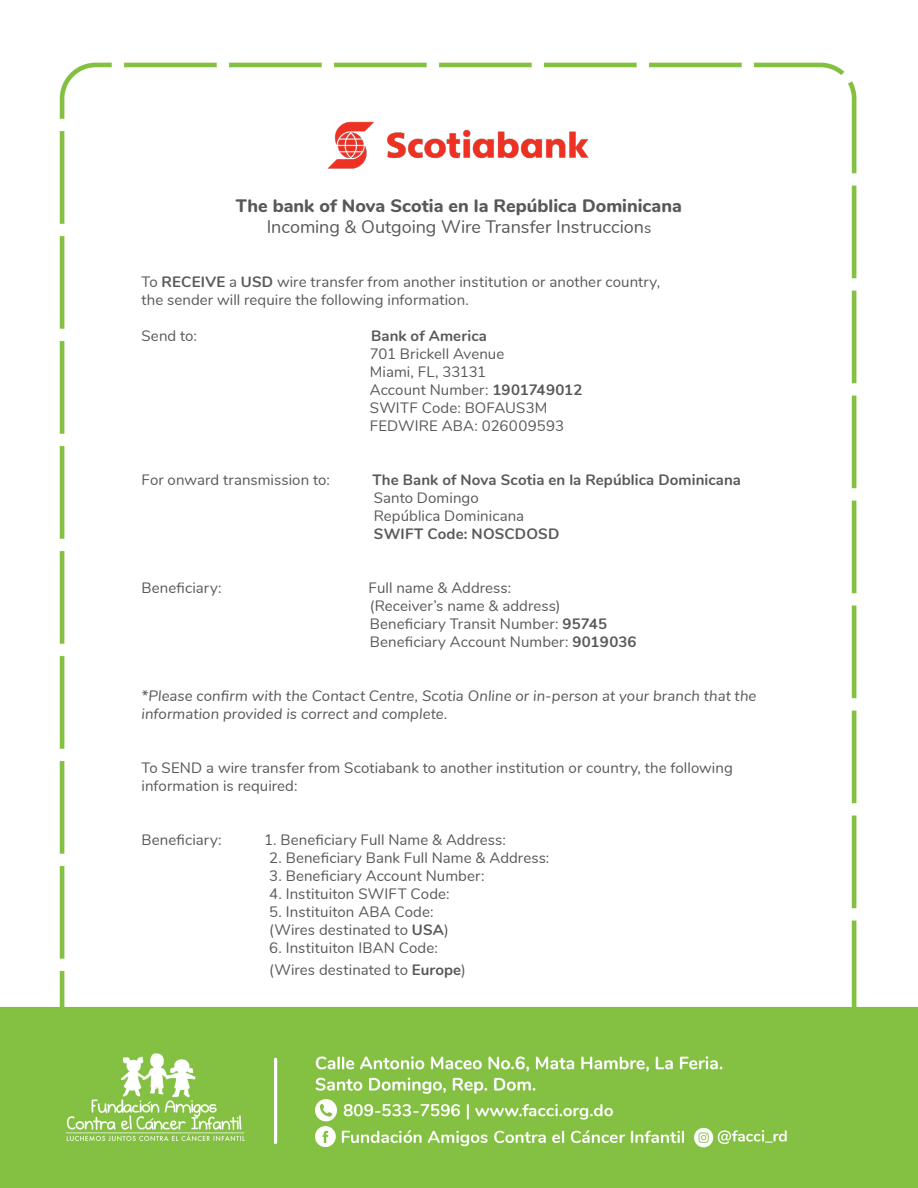
<style>
.page{position:relative;width:918px;height:1188px;background:#fff}
.page>*{position:absolute;margin:0;border:0;box-sizing:border-box;transform-origin:0 0}
.t1{font:800 18px "Nunito";color:#57585a}
.t2{font:18px "Nunito";letter-spacing:-.005em;color:#57585a}
.t3{font:15px "Nunito";letter-spacing:.005em;color:#57585a}
.t4{font:italic 15px/18px "Nunito";letter-spacing:.005em;color:#57585a}
.t5{font:700 15px "Nunito";letter-spacing:.01em;color:#57585a}
.s1{font-size:15px}
.s2{font-weight:700}
</style>
<div class="page">
<img style="left:0;top:62px;width:918px;height:1126px">
<img style="left:321px;top:117px;width:276px;height:55px">
<p class="t1" style="left:236px;top:192px;width:448px">The bank of Nova Scotia en la República Dominicana</p>
<p class="t2" style="left:267px;top:214px;width:386px">Incoming &amp; Outgoing Wire Transfer Instruccion<span class="s1">s</span></p>
<p class="t3" style="left:141px;top:271px;width:520px">To <span class="s2">RECEIVE</span> a <span class="s2">USD</span> wire transfer from another institution or another country,</p>
<p class="t3" style="left:141px;top:289px;width:329px">the sender will require the following information.</p>
<p class="t3" style="left:141px;top:325px;width:57px">Send to:</p>
<p class="t5" style="left:371px;top:325px;width:117px">Bank of America</p>
<p class="t3" style="left:370px;top:343px;width:136px">701 Brickell Avenue</p>
<p class="t3" style="left:370px;top:361px;width:118px">Miami, FL, 33131</p>
<p class="t3" style="left:370px;top:379px;width:214px">Account Number: <span class="s2">1901749012</span></p>
<p class="t3" style="left:370px;top:397px;width:179px">SWITF Code: BOFAUS3M</p>
<p class="t3" style="left:370px;top:415px;width:196px">FEDWIRE ABA: 026009593</p>
<p class="t3" style="left:141px;top:469px;width:190px">For onward transmission to:</p>
<p class="t5" style="left:372px;top:469px;width:370px">The Bank of Nova Scotia en la República Dominicana</p>
<p class="t3" style="left:374px;top:487px;width:107px">Santo Domingo</p>
<p class="t3" style="left:374px;top:505px;width:152px">República Dominicana</p>
<p class="t5" style="left:374px;top:523px;width:187px">SWIFT Code: NOSCDOSD</p>
<p class="t3" style="left:141px;top:577px;width:82px">Beneficiary:</p>
<p class="t3" style="left:369px;top:577px;width:144px">Full name &amp; Address:</p>
<p class="t3" style="left:370px;top:595px;width:192px">(Receiver’s name &amp; address)</p>
<p class="t3" style="left:370px;top:613px;width:239px">Beneficiary Transit Number: <span class="s2">95745</span></p>
<p class="t3" style="left:370px;top:631px;width:268px">Beneficiary Account Number: <span class="s2">9019036</span></p>
<p class="t4" style="left:141px;top:686px;width:617px">*Please confirm with the Contact Centre, Scotia Online or in-person at your branch that the information provided is correct and complete.</p>
<p class="t3" style="left:141px;top:757px;width:593px">To SEND a wire transfer from Scotiabank to another institution or country, the following</p>
<p class="t3" style="left:141px;top:775px;width:157px">information is required:</p>
<p class="t3" style="left:141px;top:829px;width:82px">Beneficiary:</p>
<p class="t3" style="left:264px;top:829px;width:243px">1. Beneficiary Full Name &amp; Address:</p>
<p class="t3" style="left:269px;top:847px;width:282px">2. Beneficiary Bank Full Name &amp; Address:</p>
<p class="t3" style="left:269px;top:865px;width:217px">3. Beneficiary Account Number:</p>
<p class="t3" style="left:269px;top:883px;width:182px">4. Instituiton SWIFT Code:</p>
<p class="t3" style="left:269px;top:901px;width:166px">5. Instituiton ABA Code:</p>
<p class="t3" style="left:269px;top:919px;width:181px">(Wires destinated to <span class="s2">USA</span>)</p>
<p class="t3" style="left:269px;top:937px;width:170px">6. Instituiton IBAN Code:</p>
<p class="t3" style="left:269px;top:959px;width:198px">(Wires destinated to <span class="s2">Europe</span>)</p>
</div>
